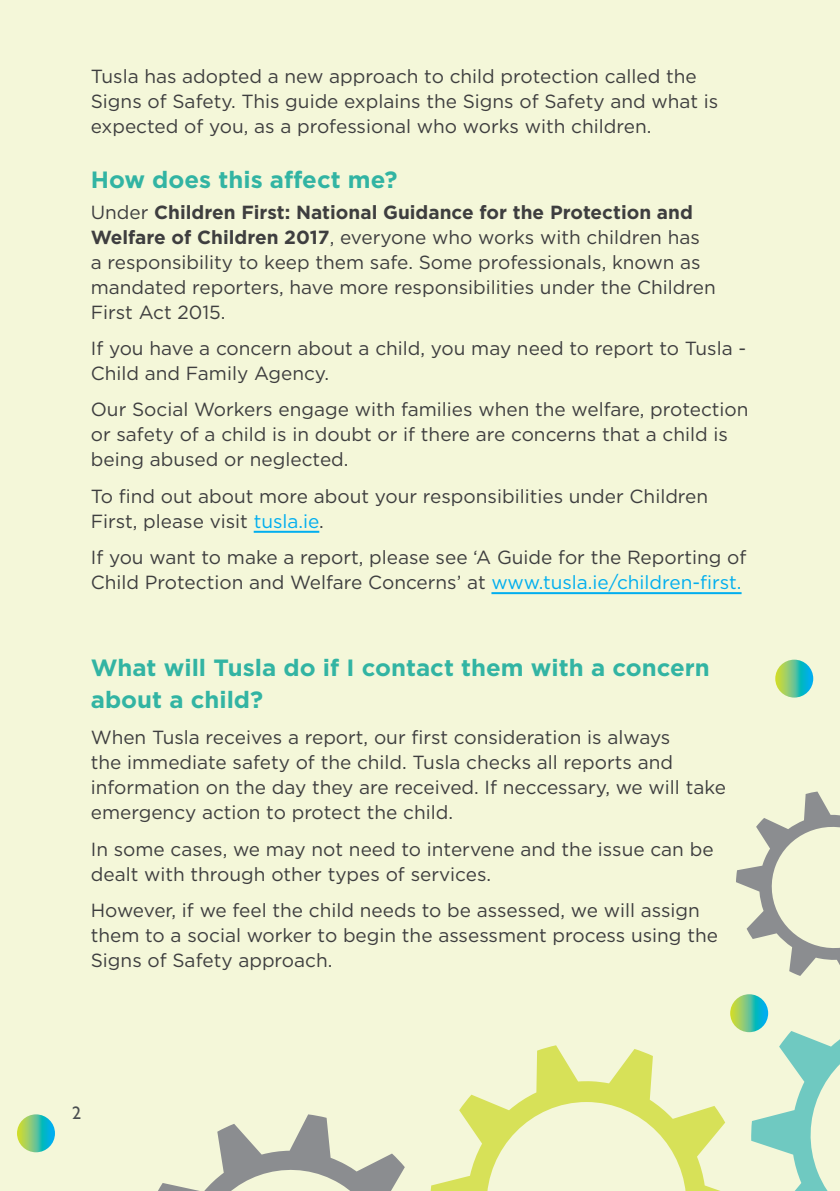
<style>
.page{position:relative;width:840px;height:1191px;background:#fff}
.page>*{position:absolute;margin:0;border:0;box-sizing:border-box;transform-origin:0 0}
.BODY_TEXT{font:700 23.6px/32px "Gotham";color:#32b4a3}
.BODY_TEXT-2{font:19px/25px "Gotham";color:#3e3e3f}
.t1{font:18px "Gill Sans";color:#4a4f51}
.s1{font-weight:700}
.s2{color:#00aeef}
</style>
<div class="page">
<div style="left:0;top:0;width:839px;height:1191px;background:#f4f7d9"></div>
<svg style="left:736px;top:791px;width:103px;height:400px"></svg>
<svg style="left:439px;top:1045px;width:307px;height:146px"></svg>
<svg style="left:158px;top:1114px;width:281px;height:77px"></svg>
<hr style="left:253px;top:531px;width:66px;height:2px;background:#00aeef">
<hr style="left:491px;top:592px;width:250px;height:2px;background:#00aeef">
<svg style="left:17px;top:1114px;width:38px;height:38px"></svg>
<svg style="left:774px;top:659px;width:38px;height:38px"></svg>
<svg style="left:729px;top:994px;width:38px;height:38px"></svg>
<p class="BODY_TEXT-2" style="left:91px;top:64px;width:628px">Tusla has adopted a new approach to child protection called the<br>Signs of Safety. This guide explains the Signs of Safety and what is expected of you, as a professional who works with children.</p>
<h1 class="BODY_TEXT" style="left:91px;top:163px;width:308px">How does this affect me?</h1>
<p class="BODY_TEXT-2" style="left:91px;top:199px;width:626px">Under <span class="s1">Children First: National Guidance for the Protection and Welfare of Children 2017</span>, everyone who works with children has<br>a responsibility to keep them safe. Some professionals, known as mandated reporters, have more responsibilities under the Children First Act 2015.</p>
<p class="BODY_TEXT-2" style="left:91px;top:335px;width:656px">If you have a concern about a child, you may need to report to Tusla -<br>Child and Family Agency.</p>
<p class="BODY_TEXT-2" style="left:91px;top:397px;width:659px">Our Social Workers engage with families when the welfare, protection or safety of a child is in doubt or if there are concerns that a child is being abused or neglected.</p>
<p class="BODY_TEXT-2" style="left:91px;top:483px;width:618px">To find out about more about your responsibilities under Children<br>First, please visit <span class="s2">tusla.ie</span>.</p>
<p class="BODY_TEXT-2" style="left:91px;top:544px;width:657px">If you want to make a report, please see ‘A Guide for the Reporting of<br>Child Protection and Welfare Concerns’ at <span class="s2">www.tusla.ie/children-first.</span></p>
<p class="BODY_TEXT" style="left:91px;top:651px;width:620px">What will Tusla do if I contact them with a concern about a child?</p>
<p class="BODY_TEXT-2" style="left:91px;top:724px;width:636px">When Tusla receives a report, our first consideration is always<br>the immediate safety of the child. Tusla checks all reports and information on the day they are received. If neccessary, we will take emergency action to protect the child.</p>
<p class="BODY_TEXT-2" style="left:91px;top:836px;width:624px">In some cases, we may not need to intervene and the issue can be dealt with through other types of services.</p>
<p class="BODY_TEXT-2" style="left:91px;top:897px;width:628px">However, if we feel the child needs to be assessed, we will assign them to a social worker to begin the assessment process using the<br>Signs of Safety approach.</p>
<h2 class="t1" style="left:72px;top:1102px;width:10px">2</h2>
</div>
